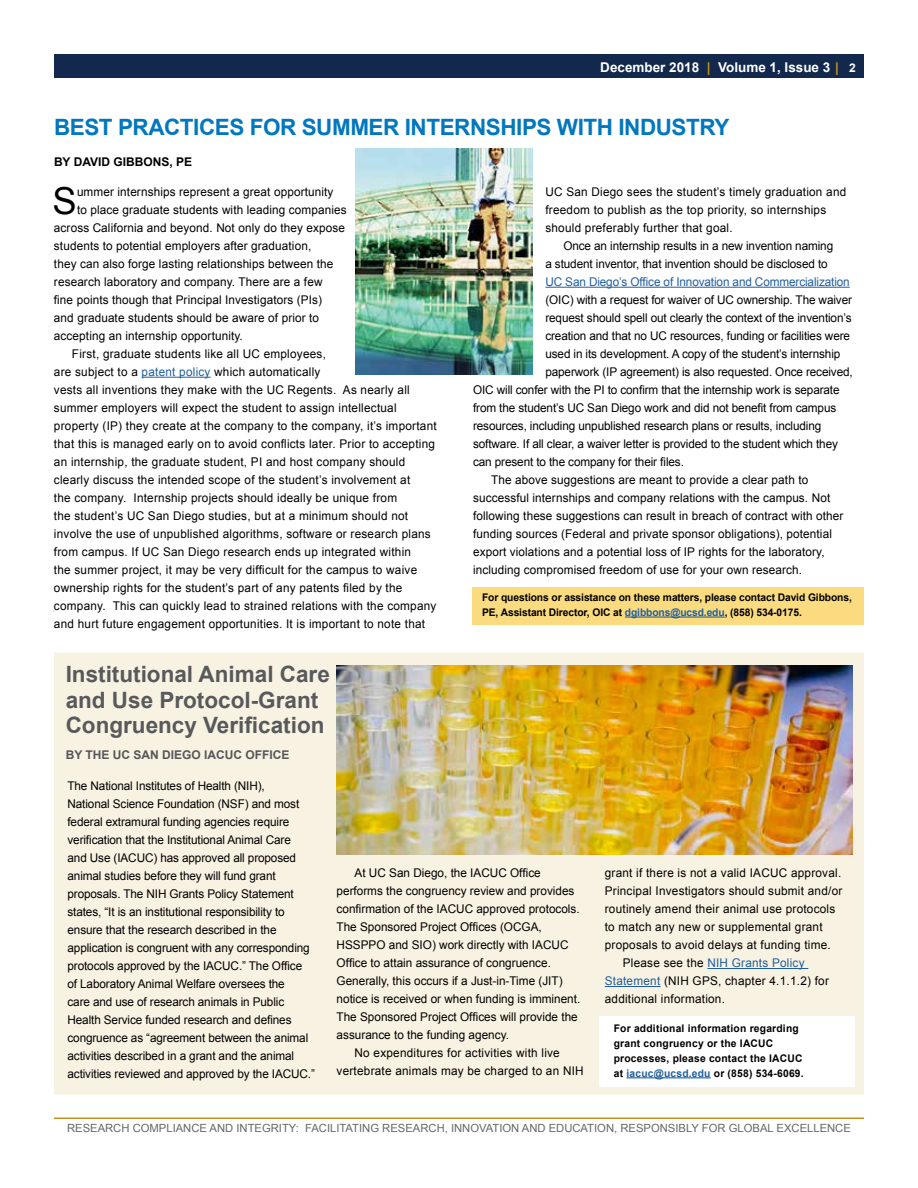
<style>
.page{position:relative;width:918px;height:1188px;background:#fff}
.page>*{position:absolute;margin:0;border:0;box-sizing:border-box;transform-origin:0 0}
.t1{font:37.2px "Arial";color:#000}
.t2{font:700 22.5px/25.5px "Arial";color:#58595b}
.t3{font:700 22.5px "Arial";letter-spacing:-.02em;color:#0077be}
.t4{font:700 13.5px "Arial";color:#fff}
.t5{font:12px/18px "Arial";letter-spacing:.01em;color:#000}
.t6{font:12px/18px "Arial";letter-spacing:-.01em;color:#000}
.t7{font:12px "Arial";letter-spacing:-.01em;color:#215e9e}
.t8{font:12px "Arial";letter-spacing:.02em;color:#215e9e}
.t9{font:700 12px "Arial";color:#565659}
.t10{font:700 12px "Arial";color:#000}
.t11{font:11.25px "Arial";color:#666767}
.t12{font:700 10.5px/15px "Arial";letter-spacing:-.01em;color:#000}
.t13{font:700 10.5px/15px "Arial";letter-spacing:.02em;color:#000}
.s1{color:#c7911b}
.s2{font-size:12px}
.s3{color:#215e9e}
.s4{color:#000}
</style>
<div class="page">
<div style="left:472px;top:587px;width:392px;height:38px;background:#fbdb7f"></div>
<hr style="left:142px;top:377px;width:69px;height:1px;background:#215e9e">
<hr style="left:545px;top:287px;width:305px;height:1px;background:#215e9e">
<hr style="left:625px;top:616px;width:100px;height:2px;background:#215e9e">
<div style="left:54px;top:652px;width:810px;height:443px;background:#f8f2e2"></div>
<div style="left:599px;top:1017px;width:256px;height:70px;background:#fff"></div>
<hr style="left:54px;top:1118px;width:810px;height:1px;background:#c7911b">
<hr style="left:707px;top:968px;width:101px;height:1px;background:#215e9e">
<hr style="left:605px;top:986px;width:56px;height:1px;background:#215e9e">
<hr style="left:626px;top:1077px;width:85px;height:1px;background:#215e9e">
<img style="left:337px;top:665px;width:515px;height:190px">
<div style="left:54px;top:54px;width:810px;height:23px;background:#12284c"></div>
<img style="left:356px;top:149px;width:177px;height:225px">
<p class="t4" style="left:600px;top:58px;width:257px">December 2018 <span class="s1">|</span> Volume 1, Issue 3 <span class="s1">|</span> <span class="s2">2</span></p>
<h2 class="t3" style="left:54px;top:112px;width:677px">BEST PRACTICES FOR SUMMER INTERNSHIPS WITH INDUSTRY</h2>
<p class="t10" style="left:54px;top:154px;width:140px">BY DAVID GIBBONS, PE</p>
<p class="t5" style="left:545px;top:183px;width:302px">UC San Diego sees the student’s timely graduation and freedom to publish as the top priority, so internships should preferably further that goal.</p>
<p class="t6" style="left:545px;top:237px;width:289px;text-indent:18px">Once an internship results in a new invention naming a student inventor, that invention should be disclosed to</p>
<p class="t7" style="left:545px;top:274px;width:306px">UC San Diego’s Office of Innovation and Commercialization</p>
<p class="t6" style="left:545px;top:291px;width:308px">(OIC) with a request for waiver of UC ownership. The waiver</p>
<p class="t6" style="left:545px;top:309px;width:308px">request should spell out clearly the context of the invention’s</p>
<p class="t6" style="left:545px;top:327px;width:306px">creation and that no UC resources, funding or facilities were</p>
<p class="t6" style="left:545px;top:345px;width:296px">used in its development. A copy of the student’s internship</p>
<p class="t6" style="left:545px;top:363px;width:309px">paperwork (IP agreement) is also requested. Once received,</p>
<p class="t6" style="left:473px;top:381px;width:368px">OIC will confer with the PI to confirm that the internship work is separate</p>
<p class="t6" style="left:473px;top:399px;width:365px">from the student’s UC San Diego work and did not benefit from campus</p>
<p class="t6" style="left:473px;top:417px;width:350px">resources, including unpublished research plans or results, including</p>
<p class="t6" style="left:473px;top:435px;width:366px">software. If all clear, a waiver letter is provided to the student which they</p>
<p class="t6" style="left:473px;top:453px;width:212px">can present to the company for their files.</p>
<p class="t5" style="left:491px;top:471px;width:319px">The above suggestions are meant to provide a clear path to</p>
<p class="t5" style="left:473px;top:489px;width:359px">successful internships and company relations with the campus. Not</p>
<p class="t5" style="left:473px;top:507px;width:372px">following these suggestions can result in breach of contract with other</p>
<p class="t5" style="left:473px;top:525px;width:360px">funding sources (Federal and private sponsor obligations), potential</p>
<p class="t5" style="left:473px;top:543px;width:353px">export violations and a potential loss of IP rights for the laboratory,</p>
<p class="t5" style="left:473px;top:561px;width:331px">including compromised freedom of use for your own research.</p>
<p class="t12" style="left:482px;top:590px;width:371px">For questions or assistance on these matters, please contact David Gibbons,<br>PE, Assistant Director, OIC at <span class="s3">dgibbons@ucsd.edu</span>, (858) 534-0175.</p>
<h1 class="t1" style="left:52px;top:177px;width:26px">S</h1>
<p class="t5" style="left:77px;top:183px;width:258px">ummer internships represent a great opportunity</p>
<p class="t5" style="left:77px;top:201px;width:271px">to place graduate students with leading companies</p>
<p class="t5" style="left:54px;top:219px;width:293px">across California and beyond. Not only do they expose</p>
<p class="t5" style="left:54px;top:237px;width:259px">students to potential employers after graduation,</p>
<p class="t5" style="left:54px;top:255px;width:281px">they can also forge lasting relationships between the</p>
<p class="t5" style="left:54px;top:273px;width:270px">research laboratory and company. There are a few</p>
<p class="t5" style="left:54px;top:291px;width:270px">fine points though that Principal Investigators (PIs)</p>
<p class="t5" style="left:54px;top:309px;width:267px">and graduate students should be aware of prior to</p>
<p class="t5" style="left:54px;top:327px;width:190px">accepting an internship opportunity.</p>
<p class="t5" style="left:72px;top:345px;width:255px">First, graduate students like all UC employees,</p>
<p class="t5" style="left:54px;top:363px;width:268px">are subject to a <span class="s3">patent policy</span> which automatically</p>
<p class="t5" style="left:54px;top:381px;width:357px">vests all inventions they make with the UC Regents. As nearly all</p>
<p class="t5" style="left:54px;top:399px;width:344px">summer employers will expect the student to assign intellectual</p>
<p class="t5" style="left:54px;top:417px;width:384px">property (IP) they create at the company to the company, it’s important</p>
<p class="t5" style="left:54px;top:435px;width:383px">that this is managed early on to avoid conflicts later. Prior to accepting</p>
<p class="t5" style="left:54px;top:453px;width:353px">an internship, the graduate student, PI and host company should</p>
<p class="t5" style="left:54px;top:471px;width:358px">clearly discuss the intended scope of the student’s involvement at</p>
<p class="t5" style="left:54px;top:489px;width:345px">the company. Internship projects should ideally be unique from</p>
<p class="t5" style="left:54px;top:507px;width:356px">the student’s UC San Diego studies, but at a minimum should not</p>
<p class="t5" style="left:54px;top:525px;width:378px">involve the use of unpublished algorithms, software or research plans</p>
<p class="t5" style="left:54px;top:543px;width:359px">from campus. If UC San Diego research ends up integrated within</p>
<p class="t5" style="left:54px;top:561px;width:365px">the summer project, it may be very difficult for the campus to waive</p>
<p class="t5" style="left:54px;top:579px;width:350px">ownership rights for the student’s part of any patents filed by the</p>
<p class="t5" style="left:54px;top:597px;width:384px">company. This can quickly lead to strained relations with the company</p>
<p class="t5" style="left:54px;top:615px;width:373px">and hurt future engagement opportunities. It is important to note that</p>
<h2 class="t2" style="left:66px;top:662px;width:266px">Institutional Animal Care and Use Protocol-Grant<br>Congruency Verification</h2>
<p class="t9" style="left:66px;top:747px;width:225px">BY THE UC SAN DIEGO IACUC OFFICE</p>
<p class="t6" style="left:68px;top:777px;width:249px">The National Institutes of Health (NIH),<br>National Science Foundation (NSF) and most federal extramural funding agencies require verification that the Institutional Animal Care<br>and Use (IACUC) has approved all proposed animal studies before they will fund grant proposals. The NIH Grants Policy Statement states, “It is an institutional responsibility to ensure that the research described in the application is congruent with any corresponding protocols approved by the IACUC.” The Office<br>of Laboratory Animal Welfare oversees the<br>care and use of research animals in Public Health Service funded research and defines congruence as “agreement between the animal activities described in a grant and the animal activities reviewed and approved by the IACUC.”</p>
<p class="t5" style="left:355px;top:864px;width:188px">At UC San Diego, the IACUC Office</p>
<p class="t5" style="left:337px;top:882px;width:239px">performs the congruency review and provides</p>
<p class="t5" style="left:337px;top:900px;width:245px">confirmation of the IACUC approved protocols.</p>
<p class="t5" style="left:337px;top:918px;width:207px">The Sponsored Project Offices (OCGA,</p>
<p class="t5" style="left:337px;top:936px;width:233px">HSSPPO and SIO) work directly with IACUC</p>
<p class="t5" style="left:337px;top:954px;width:216px">Office to attain assurance of congruence.</p>
<p class="t5" style="left:337px;top:972px;width:228px">Generally, this occurs if a Just-in-Time (JIT)</p>
<p class="t5" style="left:337px;top:990px;width:245px">notice is received or when funding is imminent.</p>
<p class="t5" style="left:337px;top:1008px;width:243px">The Sponsored Project Offices will provide the</p>
<p class="t5" style="left:337px;top:1026px;width:174px">assurance to the funding agency.</p>
<p class="t5" style="left:355px;top:1044px;width:207px">No expenditures for activities with live</p>
<p class="t5" style="left:337px;top:1062px;width:249px">vertebrate animals may be charged to an NIH</p>
<p class="t5" style="left:605px;top:864px;width:238px">grant if there is not a valid IACUC approval.</p>
<p class="t5" style="left:605px;top:882px;width:239px">Principal Investigators should submit and/or</p>
<p class="t5" style="left:605px;top:900px;width:232px">routinely amend their animal use protocols</p>
<p class="t5" style="left:605px;top:918px;width:219px">to match any new or supplemental grant</p>
<p class="t5" style="left:605px;top:936px;width:228px">proposals to avoid delays at funding time.</p>
<p class="t8" style="left:623px;top:955px;width:183px"><span class="s4">Please see the</span> NIH Grants Policy</p>
<p class="t5" style="left:605px;top:972px;width:226px"><span class="s3">Statement</span> (NIH GPS, chapter 4.1.1.2) for</p>
<p class="t5" style="left:605px;top:990px;width:122px">additional information.</p>
<p class="t13" style="left:614px;top:1021px;width:191px">For additional information regarding grant congruency or the IACUC processes, please contact the IACUC at <span class="s3">iacuc@ucsd.edu</span> or (858) 534-6069.</p>
<p class="t11" style="left:67px;top:1121px;width:785px">RESEARCH COMPLIANCE AND INTEGRITY: FACILITATING RESEARCH, INNOVATION AND EDUCATION, RESPONSIBLY FOR GLOBAL EXCELLENCE</p>
</div>
